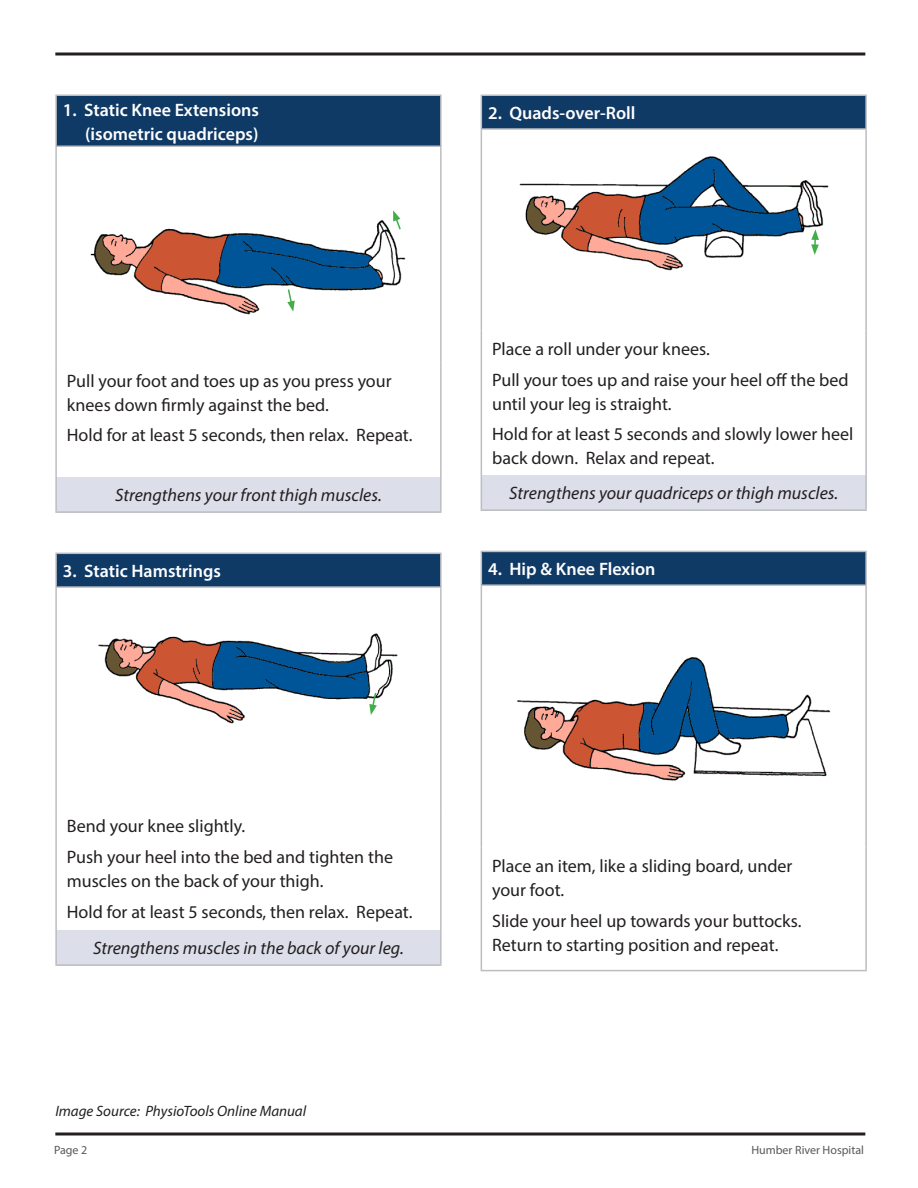
<style>
.page{position:relative;width:918px;height:1188px;background:#fff}
.page>*{position:absolute;margin:0;border:0;box-sizing:border-box;transform-origin:0 0}
.Body_Text{font:18px/24px "Myriad Pro";color:#231f20}
.Body_Text-2{font:italic 18px "Myriad Pro";color:#231f20}
.Numbered_list{font:600 18px/24px "Myriad Pro";color:#fff;text-align:right}
.Body_Text-3{font:italic 15px "Myriad Pro";color:#231f20}
.t1{font:12px "Myriad Pro";color:#57585a}
</style>
<div class="page">
<svg style="left:55px;top:52px;width:810px;height:4px;background:#595657"></svg>
<svg style="left:55px;top:1132px;width:810px;height:4px;background:#595657"></svg>
<div style="left:56px;top:95px;width:385px;height:51px;background:#103a66"></div>
<div style="left:56px;top:477px;width:385px;height:35px;background:#dcdeea"></div>
<hr style="left:55px;top:94px;width:387px;height:2px;background:#bcbdc0">
<hr style="left:55px;top:96px;width:2px;height:50px;background:#bcbdc0">
<hr style="left:440px;top:96px;width:2px;height:50px;background:#bcbdc0">
<hr style="left:55px;top:146px;width:387px;height:1px;background:#bcbdc0">
<hr style="left:55px;top:147px;width:2px;height:215px;background:#bcbdc0">
<hr style="left:440px;top:147px;width:2px;height:215px;background:#bcbdc0">
<hr style="left:55px;top:362px;width:2px;height:115px;background:#bcbdc0">
<hr style="left:440px;top:362px;width:2px;height:115px;background:#bcbdc0">
<hr style="left:55px;top:477px;width:2px;height:34px;background:#bcbdc0">
<hr style="left:440px;top:477px;width:2px;height:34px;background:#bcbdc0">
<hr style="left:55px;top:511px;width:387px;height:2px;background:#bcbdc0">
<img style="left:91px;top:219px;width:315px;height:96px">
<div style="left:56px;top:553px;width:385px;height:34px;background:#103a66"></div>
<div style="left:56px;top:930px;width:385px;height:35px;background:#dcdeea"></div>
<hr style="left:55px;top:553px;width:387px;height:1px;background:#bcbdc0">
<hr style="left:55px;top:554px;width:2px;height:32px;background:#bcbdc0">
<hr style="left:440px;top:554px;width:2px;height:32px;background:#bcbdc0">
<hr style="left:55px;top:586px;width:387px;height:2px;background:#bcbdc0">
<hr style="left:55px;top:588px;width:2px;height:220px;background:#bcbdc0">
<hr style="left:440px;top:588px;width:2px;height:220px;background:#bcbdc0">
<hr style="left:55px;top:808px;width:2px;height:122px;background:#bcbdc0">
<hr style="left:440px;top:808px;width:2px;height:122px;background:#bcbdc0">
<hr style="left:55px;top:930px;width:2px;height:34px;background:#bcbdc0">
<hr style="left:440px;top:930px;width:2px;height:34px;background:#bcbdc0">
<hr style="left:55px;top:964px;width:387px;height:2px;background:#bcbdc0">
<img style="left:98px;top:633px;width:300px;height:91px">
<div style="left:481px;top:95px;width:385px;height:34px;background:#103a66"></div>
<div style="left:481px;top:475px;width:385px;height:35px;background:#dcdeea"></div>
<hr style="left:481px;top:94px;width:386px;height:2px;background:#bcbdc0">
<hr style="left:481px;top:96px;width:1px;height:32px;background:#bcbdc0">
<hr style="left:865px;top:96px;width:2px;height:32px;background:#bcbdc0">
<hr style="left:481px;top:128px;width:386px;height:2px;background:#bcbdc0">
<hr style="left:481px;top:130px;width:1px;height:200px;background:#bcbdc0">
<hr style="left:865px;top:130px;width:2px;height:200px;background:#bcbdc0">
<hr style="left:481px;top:330px;width:1px;height:145px;background:#bcbdc0">
<hr style="left:865px;top:330px;width:2px;height:145px;background:#bcbdc0">
<hr style="left:481px;top:475px;width:1px;height:34px;background:#bcbdc0">
<hr style="left:865px;top:475px;width:2px;height:34px;background:#bcbdc0">
<hr style="left:481px;top:509px;width:386px;height:2px;background:#bcbdc0">
<img style="left:519px;top:156px;width:310px;height:115px">
<div style="left:481px;top:551px;width:385px;height:34px;background:#103a66"></div>
<hr style="left:481px;top:551px;width:386px;height:1px;background:#bcbdc0">
<hr style="left:481px;top:552px;width:1px;height:32px;background:#bcbdc0">
<hr style="left:865px;top:552px;width:2px;height:32px;background:#bcbdc0">
<hr style="left:481px;top:584px;width:386px;height:2px;background:#bcbdc0">
<hr style="left:481px;top:586px;width:1px;height:262px;background:#bcbdc0">
<hr style="left:865px;top:586px;width:2px;height:262px;background:#bcbdc0">
<hr style="left:481px;top:848px;width:1px;height:122px;background:#bcbdc0">
<hr style="left:865px;top:848px;width:2px;height:122px;background:#bcbdc0">
<hr style="left:481px;top:970px;width:386px;height:1px;background:#bcbdc0">
<img style="left:517px;top:657px;width:314px;height:124px">
<svg style="left:811px;top:229px;width:8px;height:26px"></svg>
<svg style="left:393px;top:210px;width:9px;height:21px"></svg>
<svg style="left:287px;top:288px;width:8px;height:24px"></svg>
<svg style="left:369px;top:691px;width:8px;height:24px"></svg>
<p class="Numbered_list" style="left:63px;top:97px;width:198px">1. Static Knee Extensions (isometric quadriceps)</p>
<p class="Numbered_list" style="left:488px;top:100px;width:149px">2. Quads-over-Roll</p>
<p class="Body_Text" style="left:67px;top:368px;width:326px">Pull your foot and toes up as you press your knees down firmly against the bed.</p>
<p class="Body_Text" style="left:67px;top:423px;width:347px">Hold for at least 5 seconds, then relax. Repeat.</p>
<p class="Body_Text-2" style="left:115px;top:484px;width:268px">Strengthens your front thigh muscles.</p>
<p class="Numbered_list" style="left:63px;top:558px;width:160px">3. Static Hamstrings</p>
<p class="Body_Text" style="left:492px;top:336px;width:219px">Place a roll under your knees.</p>
<p class="Body_Text" style="left:492px;top:367px;width:358px">Pull your toes up and raise your heel off the bed until your leg is straight.</p>
<p class="Body_Text" style="left:492px;top:422px;width:363px">Hold for at least 5 seconds and slowly lower heel back down. Relax and repeat.</p>
<p class="Body_Text-2" style="left:509px;top:482px;width:330px">Strengthens your quadriceps or thigh muscles.</p>
<p class="Numbered_list" style="left:488px;top:557px;width:169px">4. Hip &amp; Knee Flexion</p>
<p class="Body_Text" style="left:67px;top:814px;width:180px">Bend your knee slightly.</p>
<p class="Body_Text" style="left:67px;top:845px;width:328px">Push your heel into the bed and tighten the muscles on the back of your thigh.</p>
<p class="Body_Text" style="left:67px;top:900px;width:347px">Hold for at least 5 seconds, then relax. Repeat.</p>
<p class="Body_Text-2" style="left:93px;top:937px;width:312px">Strengthens muscles in the back of your leg.</p>
<p class="Body_Text-3" style="left:55px;top:1102px;width:252px">Image Source: PhysioTools Online Manual</p>
<p class="Body_Text" style="left:492px;top:854px;width:302px">Place an item, like a sliding board, under your foot.</p>
<p class="Body_Text" style="left:492px;top:908px;width:311px">Slide your heel up towards your buttocks.<br>Return to starting position and repeat.</p>
<p class="t1" style="left:54px;top:1143px;width:35px">Page 2</p>
<p class="t1" style="left:751px;top:1143px;width:114px">Humber River Hospital</p>
</div>
